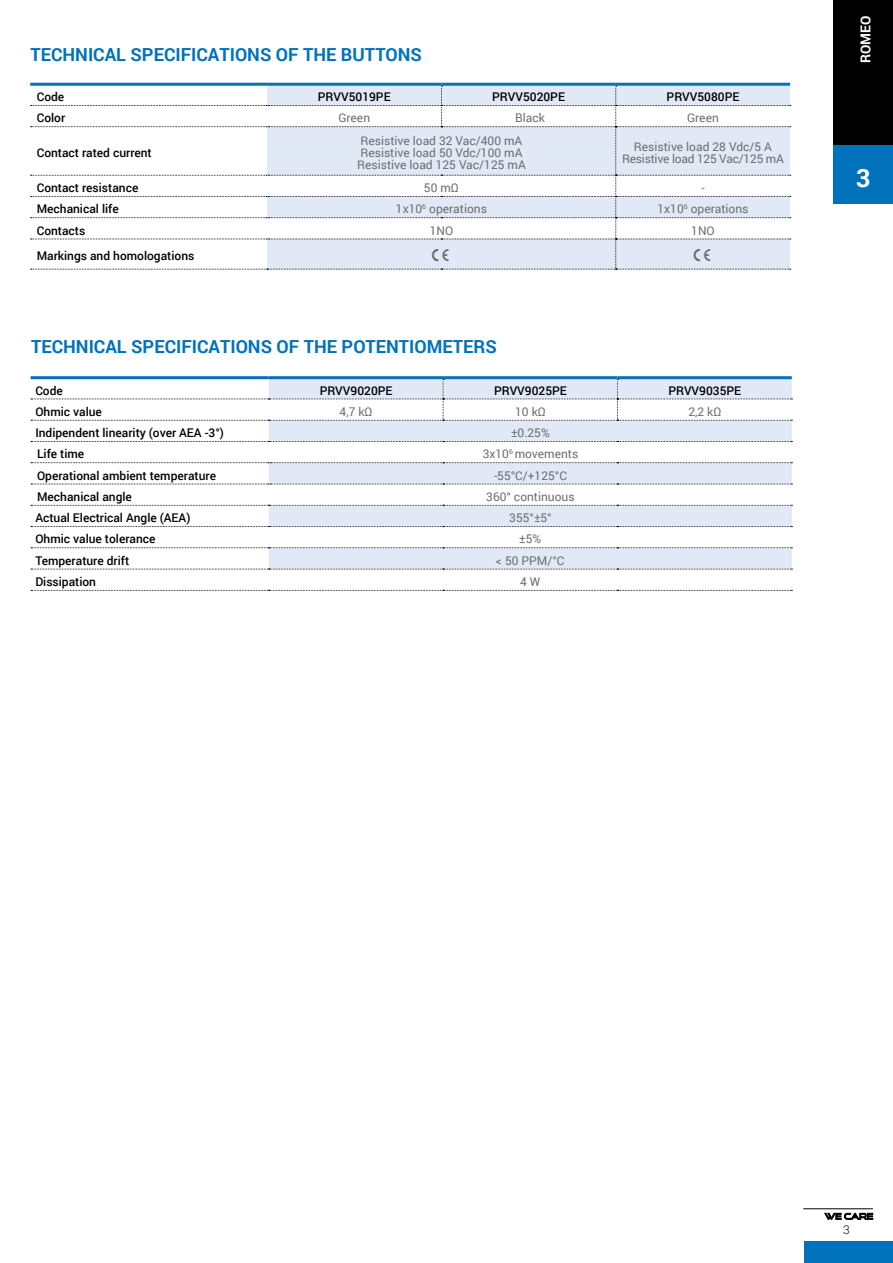
<style>
.page{position:relative;width:893px;height:1263px;background:#fff}
.page>*{position:absolute;margin:0;border:0;box-sizing:border-box;transform-origin:0 0}
.t1{font:700 25.2px "Roboto";color:#fff}
.t2{font:19.5px "Ter";color:#6d6e71}
.t3{font:700 18px "Roboto";color:#0072bc}
.t4{font:700 13.65px "Roboto";color:#fff}
.t5{font:500 12px "Roboto";color:#000}
.t6{font:12px/12px "Roboto";color:#6d6e71}
.t7{font:12px/12px "Roboto";letter-spacing:-.02em;color:#6d6e71;text-align:center}
.t8{font:300 12px "Roboto";color:#000}
</style>
<div class="page">
<div style="left:833px;top:144px;width:60px;height:60px;background:#0072bc"></div>
<div style="left:833px;top:0;width:60px;height:144px;background:#000"></div>
<div style="left:804px;top:1242px;width:89px;height:21px;background:#0072bc"></div>
<svg style="left:825px;top:1213px;width:48px;height:6px"></svg>
<hr style="left:803px;top:1208px;width:70px;height:1px;background:#000">
<svg style="left:269px;top:421px;width:523px;height:148px;fill:#e1e8f6"></svg>
<svg style="left:31px;top:526px;width:761px;height:1px"></svg>
<svg style="left:31px;top:547px;width:761px;height:1px"></svg>
<svg style="left:31px;top:569px;width:761px;height:1px"></svg>
<svg style="left:31px;top:590px;width:761px;height:1px"></svg>
<svg style="left:31px;top:379px;width:761px;height:42px"></svg>
<hr style="left:31px;top:376px;width:238px;height:3px;background:#0072bc">
<hr style="left:269px;top:376px;width:174px;height:3px;background:#0072bc">
<hr style="left:443px;top:376px;width:174px;height:3px;background:#0072bc">
<hr style="left:617px;top:376px;width:175px;height:3px;background:#0072bc">
<svg style="left:31px;top:462px;width:761px;height:1px"></svg>
<svg style="left:31px;top:484px;width:761px;height:1px"></svg>
<svg style="left:31px;top:505px;width:761px;height:1px"></svg>
<svg style="left:31px;top:441px;width:761px;height:1px"></svg>
<hr style="left:30px;top:83px;width:237px;height:3px;background:#0072bc">
<hr style="left:267px;top:83px;width:174px;height:3px;background:#0072bc">
<hr style="left:441px;top:83px;width:175px;height:3px;background:#0072bc">
<hr style="left:616px;top:83px;width:174px;height:3px;background:#0072bc">
<svg style="left:31px;top:86px;width:760px;height:184px"></svg>
<h3 class="t3" style="left:30px;top:47px;width:393px">TECHNICAL SPECIFICATIONS OF THE BUTTONS</h3>
<p class="t5" style="left:37px;top:92px;width:29px">Code</p>
<p class="t5" style="left:318px;top:92px;width:74px">PRVV5019PE</p>
<p class="t5" style="left:492px;top:92px;width:74px">PRVV5020PE</p>
<p class="t5" style="left:667px;top:92px;width:74px">PRVV5080PE</p>
<p class="t5" style="left:37px;top:113px;width:30px">Color</p>
<p class="t6" style="left:338px;top:113px;width:33px">Green</p>
<p class="t6" style="left:515px;top:113px;width:31px">Black</p>
<p class="t6" style="left:687px;top:113px;width:33px">Green</p>
<p class="t5" style="left:37px;top:148px;width:117px">Contact rated current</p>
<p class="t6" style="left:357px;top:136px;width:170px">Resistive load 32 Vac/400 mA<br>Resistive load 50 Vdc/100 mA<br>Resistive load 125 Vac/125 mA</p>
<p class="t7" style="left:622px;top:142px;width:163px">Resistive load 28 Vdc/5 A<br>Resistive load 125 Vac/125 mA</p>
<p class="t5" style="left:37px;top:183px;width:103px">Contact resistance</p>
<p class="t6" style="left:424px;top:183px;width:36px">50 mΩ</p>
<p class="t6" style="left:701px;top:183px;width:5px">-</p>
<p class="t5" style="left:37px;top:204px;width:84px">Mechanical life</p>
<p class="t6" style="left:396px;top:204px;width:93px">1x10<sup>6</sup> operations</p>
<p class="t6" style="left:657px;top:204px;width:93px">1x10<sup>6</sup> operations</p>
<p class="t5" style="left:37px;top:225px;width:50px">Contacts</p>
<p class="t6" style="left:430px;top:225px;width:25px">1NO</p>
<p class="t6" style="left:691px;top:225px;width:25px">1NO</p>
<p class="t5" style="left:37px;top:251px;width:159px">Markings and homologations</p>
<h2 class="t2" style="left:430px;top:245px;width:24px">C</h2>
<h2 class="t2" style="left:692px;top:245px;width:24px">C</h2>
<h3 class="t3" style="left:31px;top:339px;width:467px">TECHNICAL SPECIFICATIONS OF THE POTENTIOMETERS</h3>
<p class="t5" style="left:35px;top:385px;width:29px">Code</p>
<p class="t5" style="left:320px;top:385px;width:74px">PRVV9020PE</p>
<p class="t5" style="left:494px;top:385px;width:74px">PRVV9025PE</p>
<p class="t5" style="left:668px;top:385px;width:74px">PRVV9035PE</p>
<p class="t5" style="left:35px;top:406px;width:68px">Ohmic value</p>
<p class="t6" style="left:340px;top:405px;width:35px">4,7 kΩ</p>
<p class="t6" style="left:515px;top:405px;width:32px">10 kΩ</p>
<p class="t6" style="left:688px;top:405px;width:35px">2,2 kΩ</p>
<p class="t5" style="left:35px;top:428px;width:190px">Indipendent linearity (over AEA -3°)</p>
<p class="t6" style="left:511px;top:428px;width:40px">±0.25%</p>
<p class="t5" style="left:37px;top:449px;width:49px">Life time</p>
<p class="t6" style="left:483px;top:449px;width:97px">3x10<sup>6</sup> movements</p>
<p class="t5" style="left:37px;top:470px;width:180px">Operational ambient temperature</p>
<p class="t6" style="left:494px;top:470px;width:74px">-55°C/+125°C</p>
<p class="t5" style="left:37px;top:491px;width:96px">Mechanical angle</p>
<p class="t6" style="left:486px;top:492px;width:90px">360° continuous</p>
<p class="t5" style="left:35px;top:513px;width:157px">Actual Electrical Angle (AEA)</p>
<p class="t6" style="left:509px;top:513px;width:44px">355°±5°</p>
<p class="t5" style="left:35px;top:534px;width:122px">Ohmic value tolerance</p>
<p class="t6" style="left:519px;top:534px;width:23px">±5%</p>
<p class="t5" style="left:35px;top:555px;width:95px">Temperature drift</p>
<p class="t6" style="left:496px;top:555px;width:70px">&lt; 50 PPM/°C</p>
<p class="t5" style="left:35px;top:576px;width:62px">Dissipation</p>
<p class="t6" style="left:520px;top:577px;width:22px">4 W</p>
<p class="t4" style="left:860px;top:63px;width:49px;rotate:-90deg">ROMEO</p>
<h1 class="t1" style="left:856px;top:167px;width:16px">3</h1>
<p class="t8" style="left:843px;top:1222px;width:8px">3</p>
</div>
